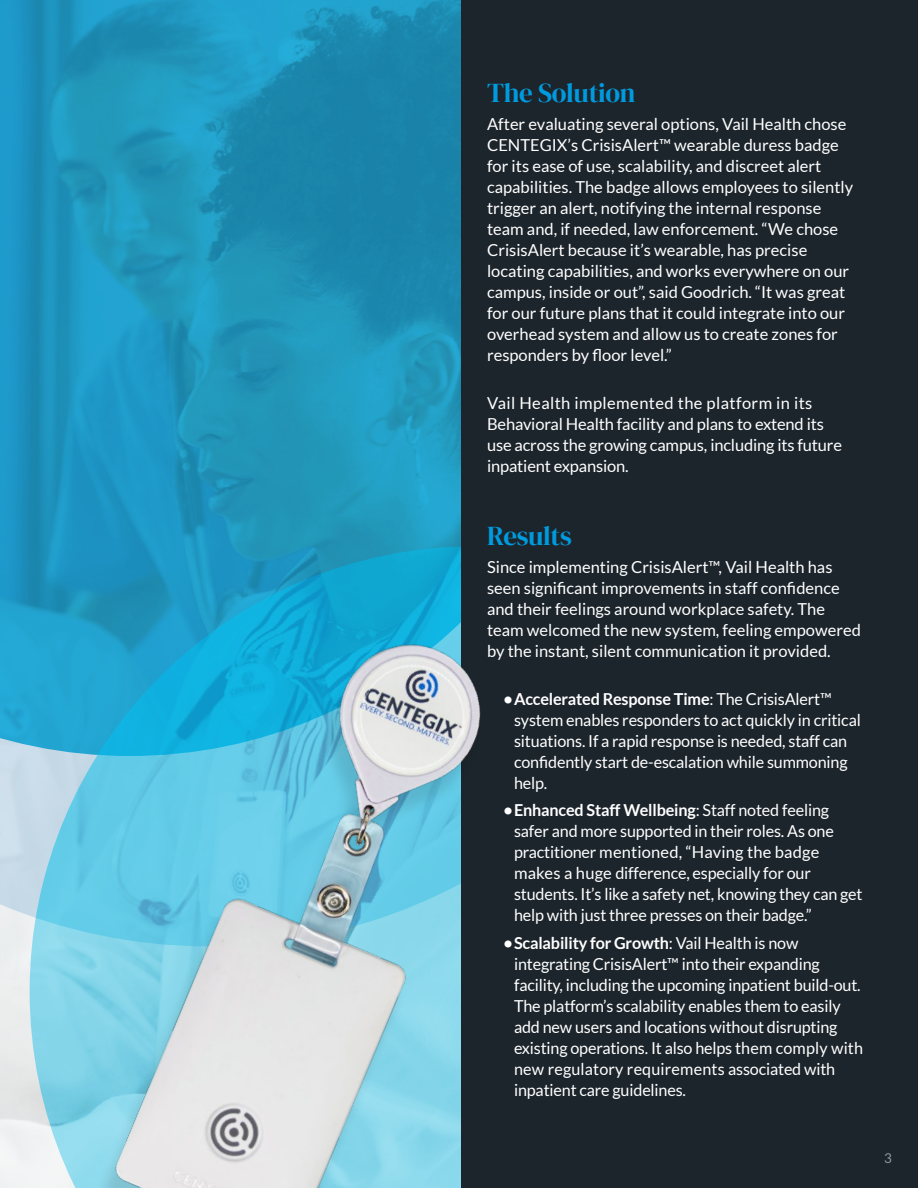
<style>
.page{position:relative;width:918px;height:1188px;background:#fff}
.page>*{position:absolute;margin:0;border:0;box-sizing:border-box;transform-origin:0 0}
.t1{font:27px "DM Serif Display";letter-spacing:-.01em;color:#009ade}
.t2{font:16.5px/21px "Lato";color:#fff}
.t3{font:13.5px "Lato";color:#8e9c9c}
.s1{font-weight:700}
</style>
<div class="page">
<svg style="left:0;top:0;width:461px;height:756px;background:#1f93bb"></svg>
<svg style="left:30px;top:546px;width:431px;height:642px;background:#59b7d6"></svg>
<div style="left:461px;top:0;width:457px;height:1188px;background:#1d252c"></div>
<img style="left:71px;top:580px;width:410px;height:608px">
<h1 class="t1" style="left:487px;top:77px;width:150px">The Solution</h1>
<p class="t2" style="left:487px;top:113px;width:368px">After evaluating several options, Vail Health chose CENTEGIX’s CrisisAlert™ wearable duress badge for its ease of use, scalability, and discreet alert capabilities. The badge allows employees to silently trigger an alert, notifying the internal response team and, if needed, law enforcement. “We chose CrisisAlert because it’s wearable, has precise locating capabilities, and works everywhere on our campus, inside or out”, said Goodrich. “It was great for our future plans that it could integrate into our overhead system and allow us to create zones for responders by floor level.”</p>
<p class="t2" style="left:487px;top:392px;width:356px">Vail Health implemented the platform in its Behavioral Health facility and plans to extend its use across the growing campus, including its future inpatient expansion.</p>
<h1 class="t1" style="left:487px;top:520px;width:86px">Results</h1>
<p class="t2" style="left:487px;top:556px;width:375px">Since implementing CrisisAlert™, Vail Health has seen significant improvements in staff confidence and their feelings around workplace safety. The team welcomed the new system, feeling empowered by the instant, silent communication it provided.</p>
<p class="t2" style="left:514px;top:688px;width:348px;text-indent:-10px"><span class="s1">•Accelerated Response Time</span>: The CrisisAlert™ system enables responders to act quickly in critical situations. If a rapid response is needed, staff can confidently start de-escalation while summoning help.</p>
<p class="t2" style="left:514px;top:800px;width:350px;text-indent:-10px"><span class="s1">•Enhanced Staff Wellbeing</span>: Staff noted feeling safer and more supported in their roles. As one practitioner mentioned, “Having the badge makes a huge difference, especially for our students. It’s like a safety net, knowing they can get help with just three presses on their badge.”</p>
<p class="t2" style="left:514px;top:933px;width:351px;text-indent:-10px"><span class="s1">•Scalability for Growth</span>: Vail Health is now integrating CrisisAlert™ into their expanding facility, including the upcoming inpatient build-out.<br>The platform’s scalability enables them to easily add new users and locations without disrupting existing operations. It also helps them comply with new regulatory requirements associated with inpatient care guidelines.</p>
<p class="t3" style="left:884px;top:1151px;width:9px">3</p>
</div>
